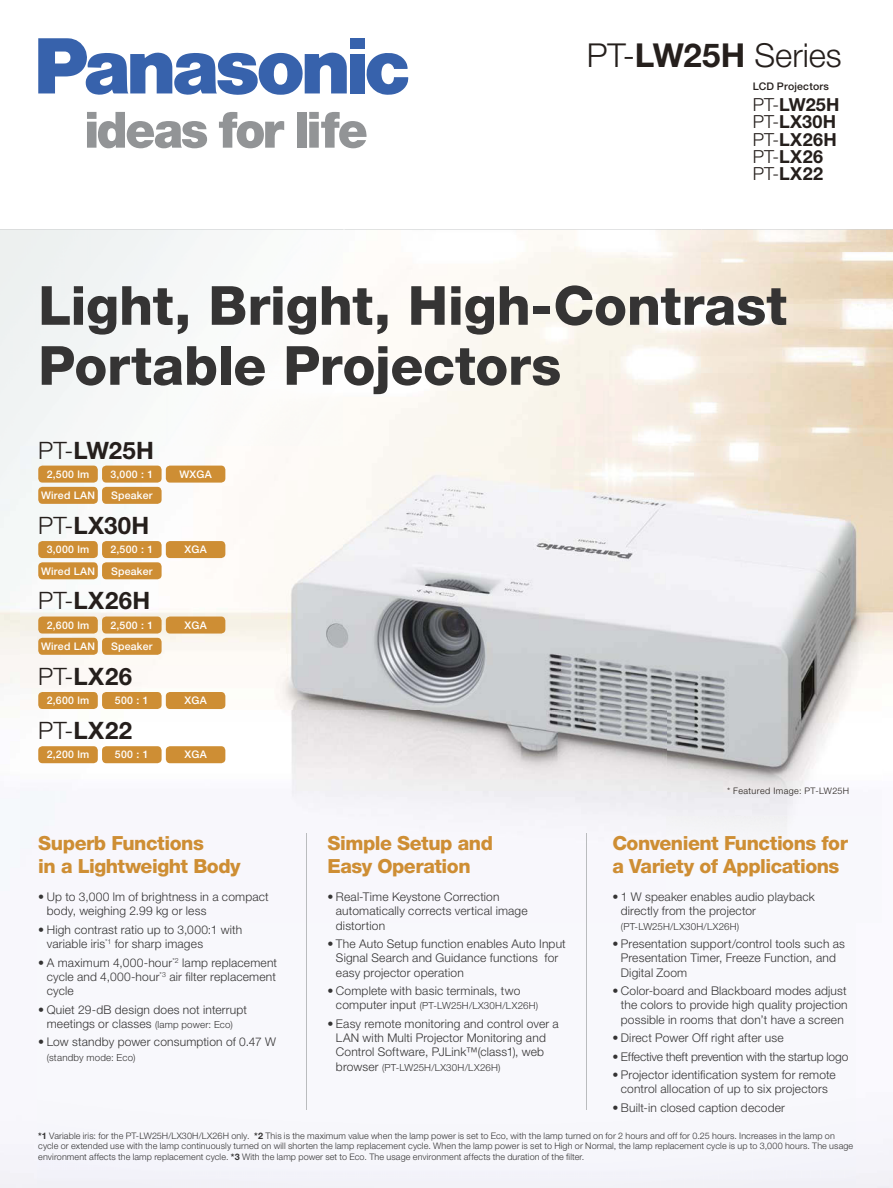
<style>
.page{position:relative;width:893px;height:1188px;background:#fff}
.page>*{position:absolute;margin:0;border:0;box-sizing:border-box;transform-origin:0 0}
.t1{font:800 54px/60px "Helvetica Neue LT";letter-spacing:-.005em;color:#353434}
.t2{font:300 33px "Helvetica Neue LT";color:#251f1c}
.t3{font:700 24px "Helvetica Neue LT";letter-spacing:.02em;color:#251f1c}
.t4{font:800 19.5px/22.5px "Helvetica Neue LT";letter-spacing:-.025em;color:#ce8e34}
.t5{font:700 18px/17.2px "Helvetica Neue LT";letter-spacing:.02em;color:#251f1c}
.t6{font:300 12px/14.2px "Helvetica Neue LT";letter-spacing:.015em;color:#353434}
.t7{font:300 12px "Helvetica Neue LT";letter-spacing:-.01em;color:#353434}
.t8{font:500 10.5px "Helvetica Neue LT";letter-spacing:.025em;color:#fff}
.t9{font:500 10.5px "Helvetica Neue LT";letter-spacing:.02em;color:#251f1c}
.t10{font:300 9.75px "Helvetica Neue LT";letter-spacing:.02em;color:#353434}
.t11{font:300 9px/10.5px "Helvetica Neue LT";letter-spacing:.015em;color:#353434}
.t12{font:300 9px "Helvetica Neue LT";letter-spacing:.04em;color:#251f1c}
.s1{font-weight:700}
.s2{font-weight:300}
.s3{font-size:9.75px}
.s4{font-size:12px}
</style>
<div class="page">
<img style="left:21px;top:446px;width:860px;height:477px">
<svg style="left:87px;top:112px;width:120px;height:36px"></svg>
<svg style="left:219px;top:112px;width:65px;height:36px"></svg>
<div style="left:297px;top:112px;width:9px;height:36px;background:#929496"></div>
<svg style="left:309px;top:112px;width:58px;height:36px"></svg>
<svg style="left:38px;top:38px;width:309px;height:57px"></svg>
<div style="left:350px;top:54px;width:15px;height:39px;background:#3762ac"></div>
<div style="left:350px;top:38px;width:15px;height:11px;background:#3762ac"></div>
<svg style="left:366px;top:53px;width:42px;height:42px"></svg>
<div style="left:38px;top:617px;width:60px;height:17px;background:#ce8e34;border-radius:4px"></div>
<div style="left:102px;top:617px;width:60px;height:17px;background:#ce8e34;border-radius:4px"></div>
<div style="left:166px;top:617px;width:59px;height:17px;background:#ce8e34;border-radius:4px"></div>
<div style="left:38px;top:638px;width:60px;height:17px;background:#ce8e34;border-radius:4px"></div>
<div style="left:102px;top:638px;width:60px;height:17px;background:#ce8e34;border-radius:4px"></div>
<div style="left:38px;top:541px;width:60px;height:17px;background:#ce8e34;border-radius:4px"></div>
<div style="left:102px;top:541px;width:60px;height:17px;background:#ce8e34;border-radius:4px"></div>
<div style="left:166px;top:541px;width:59px;height:17px;background:#ce8e34;border-radius:4px"></div>
<div style="left:38px;top:562px;width:60px;height:17px;background:#ce8e34;border-radius:4px"></div>
<div style="left:102px;top:562px;width:60px;height:17px;background:#ce8e34;border-radius:4px"></div>
<div style="left:38px;top:466px;width:60px;height:17px;background:#ce8e34;border-radius:4px"></div>
<div style="left:102px;top:466px;width:60px;height:17px;background:#ce8e34;border-radius:4px"></div>
<div style="left:166px;top:466px;width:59px;height:17px;background:#ce8e34;border-radius:4px"></div>
<div style="left:38px;top:487px;width:60px;height:17px;background:#ce8e34;border-radius:4px"></div>
<div style="left:102px;top:487px;width:60px;height:17px;background:#ce8e34;border-radius:4px"></div>
<div style="left:38px;top:692px;width:60px;height:17px;background:#ce8e34;border-radius:4px"></div>
<div style="left:102px;top:692px;width:60px;height:17px;background:#ce8e34;border-radius:4px"></div>
<div style="left:166px;top:692px;width:59px;height:17px;background:#ce8e34;border-radius:4px"></div>
<div style="left:38px;top:746px;width:60px;height:17px;background:#ce8e34;border-radius:4px"></div>
<div style="left:102px;top:746px;width:60px;height:17px;background:#ce8e34;border-radius:4px"></div>
<div style="left:166px;top:746px;width:59px;height:17px;background:#ce8e34;border-radius:4px"></div>
<hr style="left:306px;top:833px;width:1px;height:277px;background:#babcbe">
<hr style="left:586px;top:833px;width:1px;height:277px;background:#babcbe">
<h2 class="t2" style="left:587px;top:43px;width:256px">PT-<span class="s1">LW25H</span> Series</h2>
<h3 class="t5" style="left:753px;top:96px;width:88px"><span class="s2">PT-</span>LW25H<br><span class="s2">PT-</span>LX30H<br><span class="s2">PT-</span>LX26H<br><span class="s2">PT-</span>LX26<br><span class="s2">PT-</span>LX22</h3>
<p class="t9" style="left:753px;top:80px;width:78px">LCD Projectors</p>
<h1 class="t1" style="left:38px;top:281px;width:750px">Light, Bright, High-Contrast<br>Portable Projectors</h1>
<h3 class="t3" style="left:38px;top:435px;width:117px"><span class="s2">PT-</span>LW25H</h3>
<p class="t8" style="left:47px;top:468px;width:44px">2,500 lm</p>
<p class="t8" style="left:110px;top:468px;width:44px">3,000 : 1</p>
<p class="t8" style="left:179px;top:468px;width:34px">WXGA</p>
<p class="t8" style="left:41px;top:489px;width:56px">Wired LAN</p>
<p class="t8" style="left:111px;top:489px;width:43px">Speaker</p>
<h3 class="t3" style="left:38px;top:511px;width:113px"><span class="s2">PT-</span>LX30H</h3>
<p class="t8" style="left:47px;top:544px;width:44px">3,000 lm</p>
<p class="t8" style="left:110px;top:544px;width:44px">2,500 : 1</p>
<p class="t8" style="left:184px;top:544px;width:24px">XGA</p>
<p class="t8" style="left:41px;top:565px;width:56px">Wired LAN</p>
<p class="t8" style="left:111px;top:565px;width:43px">Speaker</p>
<h3 class="t3" style="left:38px;top:586px;width:113px"><span class="s2">PT-</span>LX26H</h3>
<p class="t8" style="left:47px;top:619px;width:44px">2,600 lm</p>
<p class="t8" style="left:110px;top:619px;width:44px">2,500 : 1</p>
<p class="t8" style="left:184px;top:619px;width:24px">XGA</p>
<p class="t8" style="left:41px;top:640px;width:56px">Wired LAN</p>
<p class="t8" style="left:111px;top:640px;width:43px">Speaker</p>
<h3 class="t3" style="left:38px;top:662px;width:95px"><span class="s2">PT-</span>LX26</h3>
<p class="t8" style="left:47px;top:694px;width:44px">2,600 lm</p>
<p class="t8" style="left:115px;top:694px;width:35px">500 : 1</p>
<p class="t8" style="left:184px;top:694px;width:24px">XGA</p>
<h3 class="t3" style="left:38px;top:716px;width:95px"><span class="s2">PT-</span>LX22</h3>
<p class="t8" style="left:47px;top:749px;width:44px">2,200 lm</p>
<p class="t8" style="left:115px;top:749px;width:35px">500 : 1</p>
<p class="t8" style="left:184px;top:749px;width:24px">XGA</p>
<h3 class="t4" style="left:38px;top:834px;width:204px">Superb Functions<br>in a Lightweight Body</h3>
<p class="t6" style="left:47px;top:891px;width:223px;text-indent:-9px">• Up to 3,000 lm of brightness in a compact body, weighing 2.99 kg or less</p>
<p class="t6" style="left:47px;top:924px;width:197px;text-indent:-9px">• High contrast ratio up to 3,000:1 with variable iris<sup>*1</sup> for sharp images</p>
<p class="t6" style="left:47px;top:957px;width:232px;text-align:justify;text-indent:-8px">• A maximum 4,000-hour<sup>*2</sup> lamp replacement cycle and 4,000-hour<sup>*3</sup> air filter replacement cycle</p>
<p class="t6" style="left:38px;top:1004px;width:210px;text-align:center">• Quiet 29-dB design does not interrupt meetings or classes <span class="s3">(lamp power: Eco)</span></p>
<p class="t6" style="left:38px;top:1036px;width:239px">• Low standby power consumption of 0.47 W</p>
<p class="t10" style="left:47px;top:1054px;width:90px">(standby mode: Eco)</p>
<h3 class="t4" style="left:327px;top:834px;width:167px">Simple Setup and<br>Easy Operation</h3>
<p class="t6" style="left:336px;top:891px;width:193px;text-indent:-9px">• Real-Time Keystone Correction automatically corrects vertical image distortion</p>
<p class="t6" style="left:336px;top:938px;width:231px;text-indent:-9px">• The Auto Setup function enables Auto Input<br>Signal Search and Guidance functions for easy projector operation</p>
<p class="t6" style="left:327px;top:985px;width:194px">• Complete with basic terminals, two</p>
<p class="t10" style="left:336px;top:1002px;width:204px"><span class="s4">computer input</span> (PT-LW25H/LX30H/LX26H)</p>
<p class="t6" style="left:327px;top:1018px;width:233px;text-align:center">• Easy remote monitoring and control over a<br>LAN with Multi Projector Monitoring and<br>Control Software, PJLink™(class1), web</p>
<p class="t10" style="left:336px;top:1064px;width:166px"><span class="s4">browser</span> (PT-LW25H/LX30H/LX26H)</p>
<p class="t12" style="left:727px;top:788px;width:124px">* Featured Image: PT-LW25H</p>
<h3 class="t4" style="left:612px;top:834px;width:237px">Convenient Functions for a Variety of Applications</h3>
<p class="t6" style="left:621px;top:891px;width:196px;text-indent:-9px">• 1 W speaker enables audio playback directly from the projector</p>
<p class="t10" style="left:621px;top:923px;width:120px">(PT-LW25H/LX30H/LX26H)</p>
<p class="t6" style="left:621px;top:938px;width:226px;text-indent:-9px">• Presentation support/control tools such as<br>Presentation Timer, Freeze Function, and<br>Digital Zoom</p>
<p class="t6" style="left:621px;top:985px;width:228px;text-align:justify;text-indent:-9px">• Color-board and Blackboard modes adjust the colors to provide high quality projection possible in rooms that don’t have a screen</p>
<p class="t6" style="left:612px;top:1032px;width:173px">• Direct Power Off right after use</p>
<p class="t7" style="left:612px;top:1052px;width:238px">• Effective theft prevention with the startup logo</p>
<p class="t6" style="left:612px;top:1069px;width:225px;text-align:center">• Projector identification system for remote control allocation of up to six projectors</p>
<p class="t6" style="left:612px;top:1102px;width:174px">• Built-in closed caption decoder</p>
<p class="t11" style="left:38px;top:1131px;width:816px"><span class="s1">*1</span> Variable iris: for the PT-LW25H/LX30H/LX26H only. <span class="s1">*2</span> This is the maximum value when the lamp power is set to Eco, with the lamp turned on for 2 hours and off for 0.25 hours. Increases in the lamp on cycle or extended use with the lamp continuously turned on will shorten the lamp replacement cycle. When the lamp power is set to High or Normal, the lamp replacement cycle is up to 3,000 hours. The usage environment affects the lamp replacement cycle. <span class="s1">*3</span> With the lamp power set to Eco. The usage environment affects the duration of the filter.</p>
</div>
